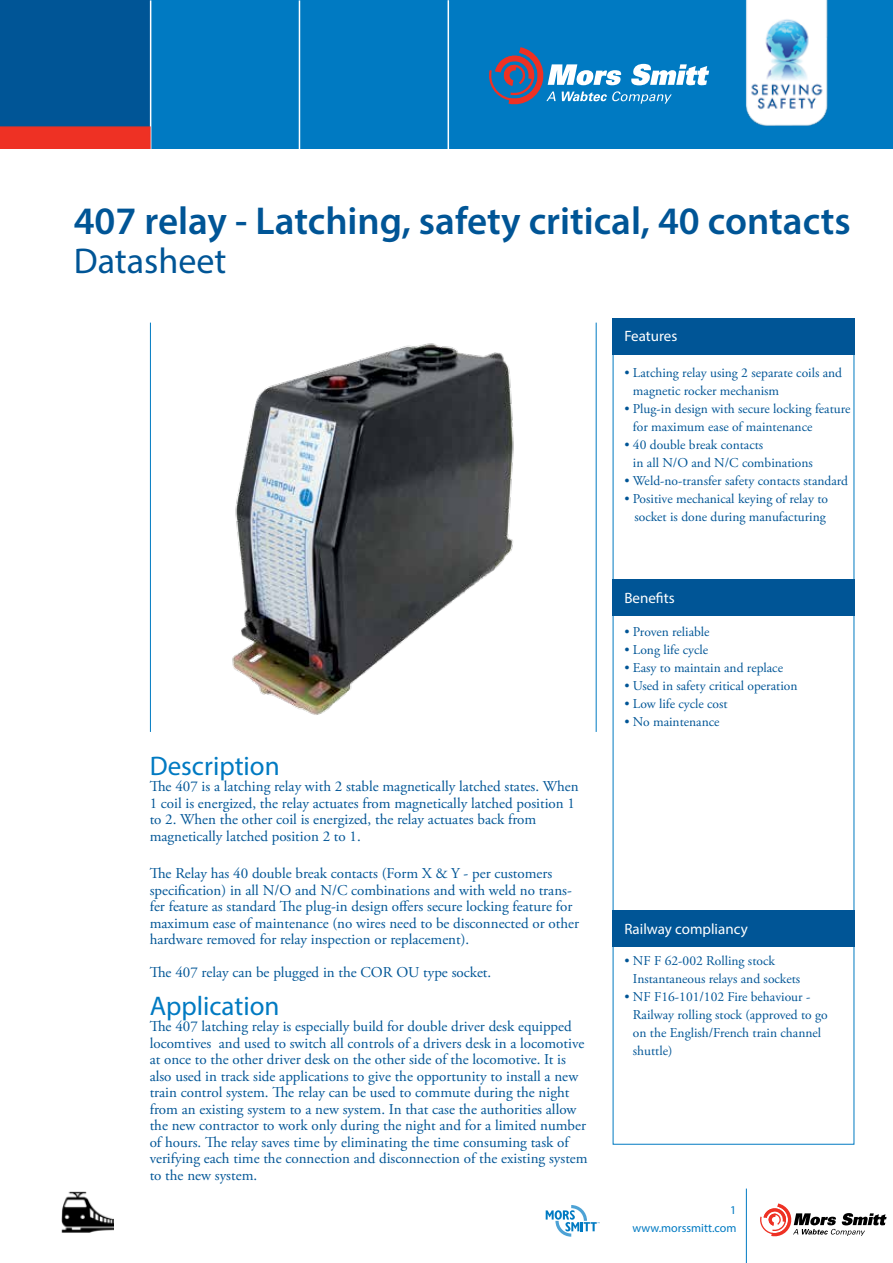
<style>
.page{position:relative;width:893px;height:1263px;background:#fff}
.page>*{position:absolute;margin:0;border:0;box-sizing:border-box;transform-origin:0 0}
.t1{font:600 39px "Myriad Pro";color:#005596}
.t2{font:36px "Myriad Pro";color:#005596}
.t3{font:27px "Myriad Pro";color:#007ac2}
.t4{font:15px/16.5px "Adobe Garamond Pro";color:#005596}
.t5{font:15px "Myriad Pro";color:#fff}
.t6{font:13.5px/18px "Adobe Garamond Pro";color:#005596}
.t7{font:12px/18px "Myriad Pro";color:#007ac2;text-align:right}
</style>
<div class="page">
<div style="left:0;top:0;width:893px;height:149px;background:#007ac2"></div>
<div style="left:0;top:0;width:150px;height:142px;background:#005596"></div>
<img style="left:745px;top:0;width:83px;height:126px">
<hr style="left:299px;top:0;width:1px;height:149px;background:#fff">
<hr style="left:448px;top:0;width:1px;height:149px;background:#fff">
<hr style="left:150px;top:0;width:1px;height:149px;background:#fff">
<div style="left:0;top:126px;width:151px;height:23px;background:#ee3124;border:2px solid #ee3124"></div>
<svg style="left:489px;top:47px;width:220px;height:57px"></svg>
<hr style="left:746px;top:1188px;width:1px;height:75px;background:#007ac2">
<svg style="left:546px;top:1205px;width:54px;height:32px"></svg>
<img style="left:62px;top:1191px;width:52px;height:41px">
<svg style="left:760px;top:1203px;width:127px;height:33px"></svg>
<hr style="left:150px;top:323px;width:1px;height:409px;background:#007ac2">
<hr style="left:596px;top:323px;width:1px;height:409px;background:#007ac2">
<div style="left:612px;top:318px;width:243px;height:36px;background:#005596"></div>
<div style="left:612px;top:910px;width:243px;height:36px;background:#005596"></div>
<div style="left:612px;top:580px;width:243px;height:36px;background:#005596"></div>
<img style="left:232px;top:343px;width:282px;height:372px">
<h1 class="t1" style="left:74px;top:196px;width:778px">407 relay - Latching, safety critical, 40 contacts</h1>
<h2 class="t2" style="left:74px;top:239px;width:154px">Datasheet</h2>
<p class="t5" style="left:624px;top:326px;width:54px">Features</p>
<p class="t6" style="left:633px;top:365px;width:211px;text-indent:-9px">• Latching relay using 2 separate coils and magnetic rocker mechanism</p>
<p class="t6" style="left:633px;top:401px;width:219px;text-indent:-9px">• Plug-in design with secure locking feature for maximum ease of maintenance</p>
<p class="t6" style="left:633px;top:437px;width:182px;text-indent:-9px">• 40 double break contacts<br>in all N/O and N/C combinations</p>
<p class="t6" style="left:624px;top:473px;width:225px">• Weld-no-transfer safety contacts standard</p>
<p class="t6" style="left:624px;top:491px;width:205px;text-align:center">• Positive mechanical keying of relay to socket is done during manufacturing</p>
<h3 class="t3" style="left:150px;top:749px;width:132px">Description</h3>
<p class="t4" style="left:150px;top:779px;width:430px">The 407 is a latching relay with 2 stable magnetically latched states. When 1 coil is energized, the relay actuates from magnetically latched position 1 to 2. When the other coil is energized, the relay actuates back from magnetically latched position 2 to 1.</p>
<p class="t4" style="left:150px;top:866px;width:431px">The Relay has 40 double break contacts (Form X &amp; Y - per customers specification) in all N/O and N/C combinations and with weld no trans&shy;fer feature as standard The plug-in design offers secure locking feature for maximum ease of maintenance (no wires need to be disconnected or other hardware removed for relay inspection or replacement).</p>
<p class="t4" style="left:150px;top:965px;width:343px">The 407 relay can be plugged in the COR OU type socket.</p>
<h3 class="t3" style="left:150px;top:989px;width:131px">Application</h3>
<p class="t4" style="left:150px;top:1019px;width:439px">The 407 latching relay is especially build for double driver desk equipped locomtives and used to switch all controls of a drivers desk in a locomotive at once to the other driver desk on the other side of the locomotive. It is also used in track side applications to give the opportunity to install a new train control system. The relay can be used to commute during the night from an existing system to a new system. In that case the authorities allow the new contractor to work only during the night and for a limited number of hours. The relay saves time by eliminating the time consuming task of verifying each time the connection and disconnection of the existing system to the new system.</p>
<p class="t5" style="left:624px;top:589px;width:52px">Benefits</p>
<p class="t6" style="left:624px;top:623px;width:87px">• Proven reliable</p>
<p class="t6" style="left:624px;top:641px;width:85px">• Long life cycle</p>
<p class="t6" style="left:624px;top:659px;width:160px">• Easy to maintain and replace</p>
<p class="t6" style="left:624px;top:677px;width:175px">• Used in safety critical operation</p>
<p class="t6" style="left:624px;top:695px;width:105px">• Low life cycle cost</p>
<p class="t6" style="left:624px;top:713px;width:97px">• No maintenance</p>
<p class="t5" style="left:624px;top:919px;width:125px">Railway compliancy</p>
<p class="t6" style="left:633px;top:952px;width:169px;text-indent:-9px">• NF F 62-002 Rolling stock<br>Instantaneous relays and sockets</p>
<p class="t6" style="left:633px;top:988px;width:196px;text-indent:-9px">• NF F16-101/102 Fire behaviour -<br>Railway rolling stock (approved to go on the English/French train channel shuttle)</p>
<p class="t7" style="left:632px;top:1201px;width:105px">1 www.morssmitt.com</p>
</div>
